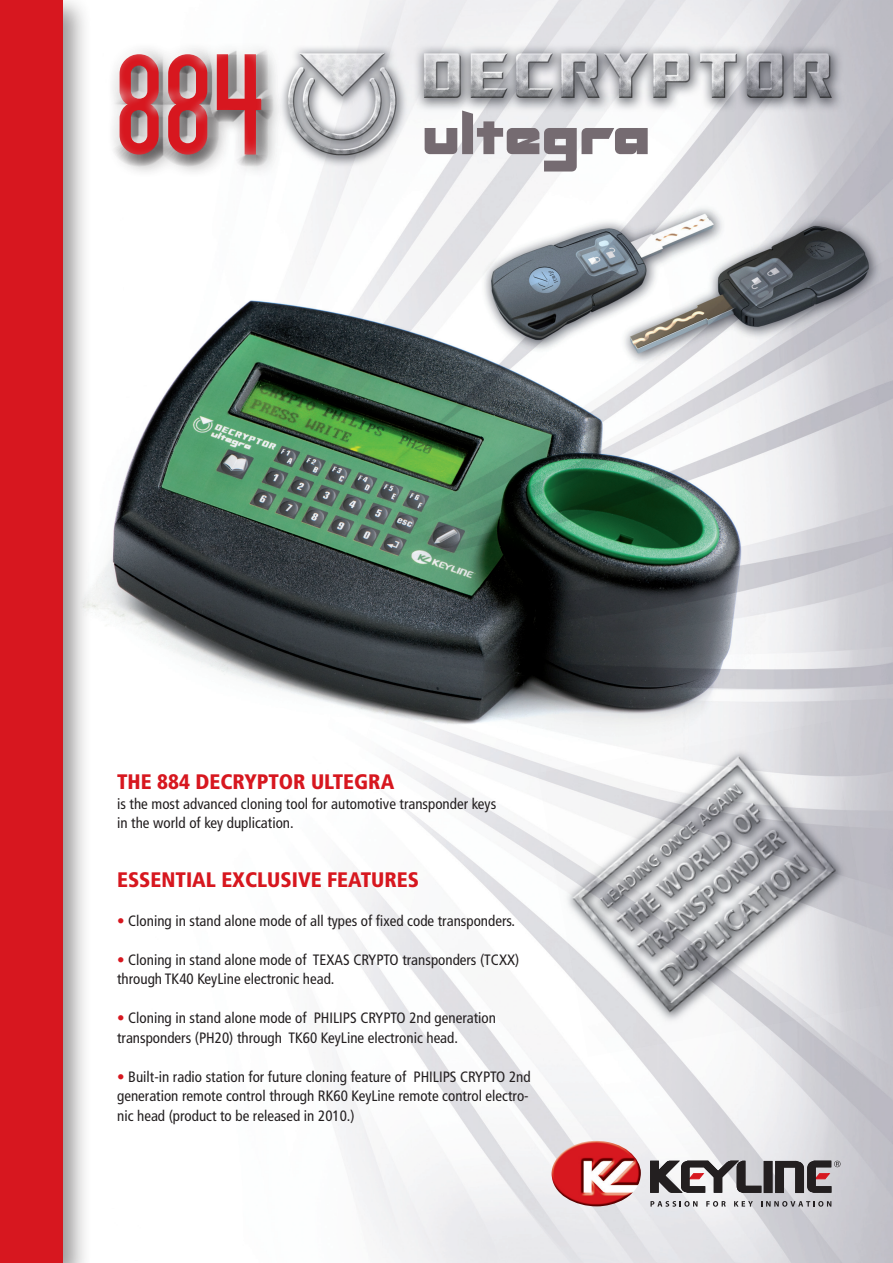
<style>
.page{position:relative;width:893px;height:1263px;background:#fff}
.page>*{position:absolute;margin:0;border:0;box-sizing:border-box;transform-origin:0 0}
.t1{font:139.8px "Libel Suit";color:#d7171f}
.t2{font:900 condensed 21px "Frutiger";color:#d7171f}
.t3{font:condensed 15px/19.5px "Frutiger";color:#231f20}
.s1{color:#d7171f}
</style>
<div class="page">
<img style="left:304px;top:0;width:589px;height:1263px">
<img style="left:91px;top:255px;width:674px;height:510px">
<img style="left:468px;top:167px;width:425px;height:252px">
<div style="left:0;top:0;width:91px;height:1263px;background:#231f20;opacity:.46"></div>
<div style="left:0;top:0;width:63px;height:1263px;background:#d7171f"></div>
<img style="left:552px;top:1141px;width:89px;height:65px">
<div style="left:764px;top:1161px;width:8px;height:31px;background:#231f20"></div>
<svg style="left:775px;top:1160px;width:65px;height:33px;background:#776f72"></svg>
<svg style="left:649px;top:1159px;width:113px;height:34px"></svg>
<svg style="left:650px;top:1201px;width:47px;height:6px"></svg>
<svg style="left:706px;top:1201px;width:20px;height:6px"></svg>
<svg style="left:734px;top:1201px;width:19px;height:5px"></svg>
<svg style="left:761px;top:1201px;width:70px;height:6px"></svg>
<div style="left:106px;top:41px;width:178px;height:137px;background:#231f20;opacity:.75"></div>
<div style="left:107px;top:42px;width:167px;height:118px;background:#fff"></div>
<div style="left:107px;top:47px;width:167px;height:120px;background:#231f20;opacity:.75"></div>
<svg style="left:425px;top:118px;width:223px;height:54px"></svg>
<img style="left:413px;top:39px;width:437px;height:79px">
<img style="left:272px;top:34px;width:141px;height:141px">
<img style="left:538px;top:721px;width:342px;height:336px">
<h1 class="t1" style="left:115px;top:36px;width:150px">884</h1>
<h2 class="t2" style="left:117px;top:769px;width:279px">THE 884 DECRYPTOR ULTEGRA</h2>
<p class="t3" style="left:117px;top:794px;width:381px">is the most advanced cloning tool for automotive transponder keys in the world of key duplication.</p>
<h2 class="t2" style="left:117px;top:867px;width:303px">ESSENTIAL EXCLUSIVE FEATURES</h2>
<p class="t3" style="left:117px;top:911px;width:399px"><span class="s1">•</span> Cloning in stand alone mode of all types of fixed code transponders.</p>
<p class="t3" style="left:117px;top:950px;width:404px"><span class="s1">•</span> Cloning in stand alone mode of TEXAS CRYPTO transponders (TCXX) through TK40 KeyLine electronic head.</p>
<p class="t3" style="left:117px;top:1008px;width:380px"><span class="s1">•</span> Cloning in stand alone mode of PHILIPS CRYPTO 2nd generation transponders (PH20) through TK60 KeyLine electronic head.</p>
<p class="t3" style="left:117px;top:1067px;width:415px"><span class="s1">•</span> Built-in radio station for future cloning feature of PHILIPS CRYPTO 2nd generation remote control through RK60 KeyLine remote control electro&shy;nic head (product to be released in 2010.)</p>
</div>
